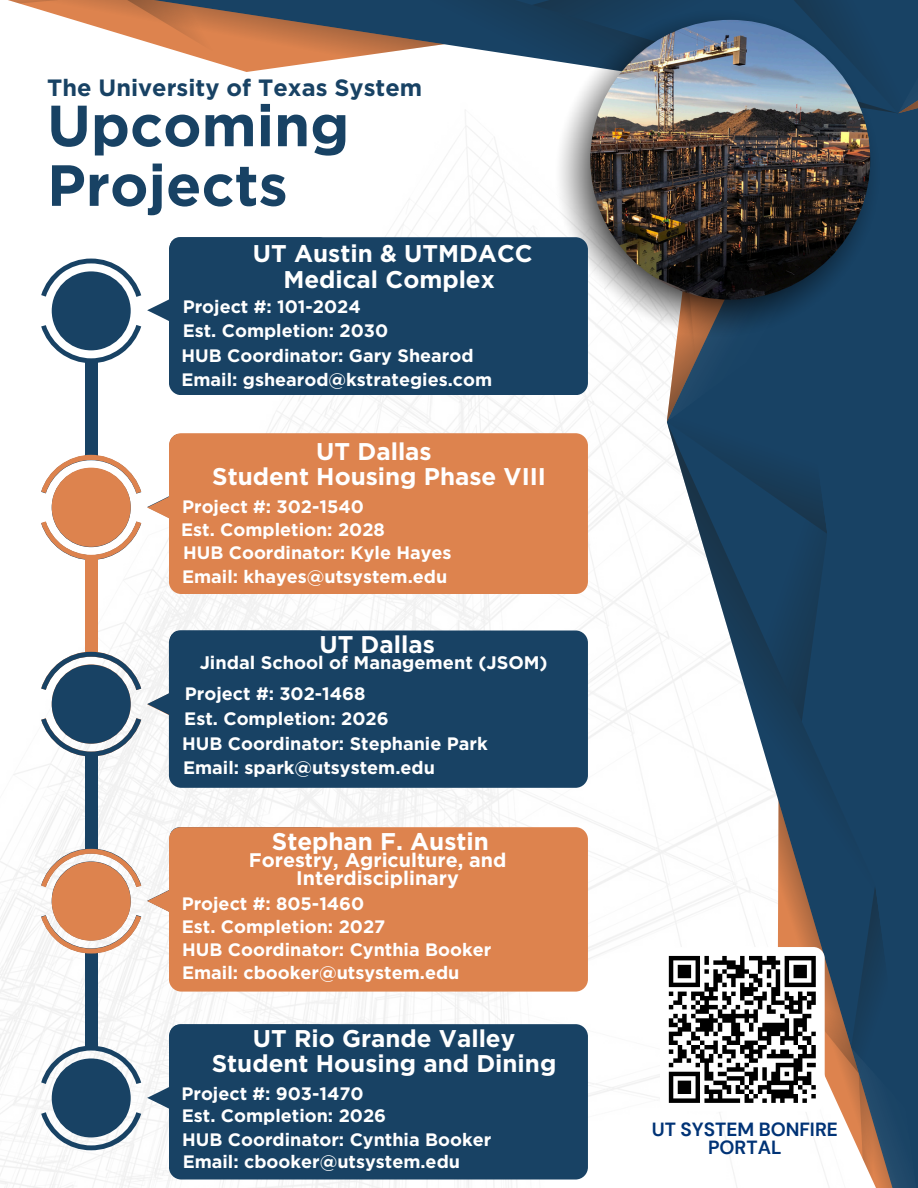
<style>
.page{position:relative;width:918px;height:1188px;background:#fff}
.page>*{position:absolute;margin:0;border:0;box-sizing:border-box;transform-origin:0 0}
.t1{font:700 57.9px/59.7px "Gotham";color:#184264}
.t2{font:700 24.15px/26.4px "Gotham";color:#fff;text-align:center}
.t3{font:700 23.55px "Gotham";color:#184264}
.t4{font:700 19.65px/18px "Gotham";color:#fff;text-align:center}
.t5{font:700 19.05px/17.4px "DM Sans";color:#013376;text-align:center}
.t6{font:700 18.15px "Gotham";color:#fff}
.t7{font:700 18px "Gotham";color:#fff}
</style>
<div class="page">
<img style="left:0;top:116px;width:645px;height:1072px">
<svg style="left:645px;top:246px;width:273px;height:852px"></svg>
<svg style="left:667px;top:402px;width:251px;height:393px;fill:#184264"></svg>
<svg style="left:645px;top:337px;width:182px;height:216px"></svg>
<svg style="left:667px;top:402px;width:185px;height:332px;fill:#184264"></svg>
<svg style="left:645px;top:337px;width:164px;height:85px"></svg>
<svg style="left:457px;top:0;width:75px;height:111px"></svg>
<svg style="left:8px;top:0;width:449px;height:72px"></svg>
<svg style="left:532px;top:0;width:386px;height:113px;background:#345672"></svg>
<img style="left:554px;top:10px;width:327px;height:327px">
<img style="left:590px;top:20px;width:280px;height:280px;border-radius:50%">
<div style="left:169px;top:1024px;width:419px;height:156px;background:#184264;border-radius:12px"></div>
<div style="left:85px;top:950px;width:12px;height:98px;background:#184264"></div>
<svg style="left:41px;top:1046px;width:100px;height:104px"></svg>
<svg style="left:147px;top:1085px;width:22px;height:26px"></svg>
<div style="left:169px;top:237px;width:419px;height:158px;background:#184264;border-radius:12px"></div>
<div style="left:169px;top:433px;width:419px;height:161px;background:#dd834e;border-radius:12px"></div>
<div style="left:169px;top:827px;width:419px;height:165px;background:#dd834e;border-radius:12px"></div>
<div style="left:169px;top:630px;width:419px;height:158px;background:#184264;border-radius:12px"></div>
<div style="left:85px;top:753px;width:12px;height:98px;background:#184264"></div>
<svg style="left:41px;top:849px;width:100px;height:105px"></svg>
<div style="left:85px;top:556px;width:12px;height:99px;background:#dd834e"></div>
<div style="left:85px;top:360px;width:12px;height:98px;background:#184264"></div>
<svg style="left:41px;top:259px;width:100px;height:104px"></svg>
<svg style="left:41px;top:652px;width:100px;height:105px"></svg>
<svg style="left:41px;top:455px;width:100px;height:105px"></svg>
<div style="left:170px;top:237px;width:159px;height:147px;background:#184264;border-radius:10px"></div>
<svg style="left:147px;top:888px;width:22px;height:26px"></svg>
<svg style="left:147px;top:691px;width:22px;height:26px"></svg>
<svg style="left:147px;top:494px;width:22px;height:26px"></svg>
<svg style="left:147px;top:297px;width:22px;height:26px"></svg>
<div style="left:170px;top:630px;width:159px;height:148px;background:#184264;border-radius:10px"></div>
<svg style="left:660px;top:795px;width:258px;height:393px"></svg>
<p class="t3" style="left:47px;top:73px;width:377px">The University of Texas System</p>
<h2 class="t1" style="left:47px;top:96px;width:304px">Upcoming<br>Projects</h2>
<p class="t2" style="left:253px;top:240px;width:281px">UT Austin &amp; UTMDACC<br>Medical Complex</p>
<p class="t7" style="left:183px;top:296px;width:180px">Project #: 101-2024</p>
<p class="t7" style="left:183px;top:320px;width:207px">Est. Completion: 2030</p>
<p class="t7" style="left:181px;top:344px;width:294px">HUB Coordinator: Gary Shearod</p>
<h2 class="t7" style="left:181px;top:369px;width:312px">Email: gshearod@kstrategies.com</h2>
<h2 class="t2" style="left:316px;top:438px;width:117px">UT Dallas</h2>
<p class="t2" style="left:212px;top:463px;width:335px">Student Housing Phase VIII</p>
<h3 class="t7" style="left:182px;top:496px;width:183px">Project #: 302-1540</h3>
<p class="t7" style="left:181px;top:519px;width:205px">Est. Completion: 2028</p>
<p class="t7" style="left:183px;top:542px;width:270px">HUB Coordinator: Kyle Hayes</p>
<p class="t7" style="left:182px;top:565px;width:267px">Email: khayes@utsystem.edu</p>
<p class="t2" style="left:319px;top:631px;width:117px">UT Dallas</p>
<p class="t6" style="left:200px;top:652px;width:349px">Jindal School of Management (JSOM)</p>
<h2 class="t7" style="left:185px;top:683px;width:182px">Project #: 302-1468</h2>
<p class="t7" style="left:184px;top:707px;width:206px">Est. Completion: 2026</p>
<p class="t7" style="left:182px;top:733px;width:307px">HUB Coordinator: Stephanie Park</p>
<p class="t7" style="left:183px;top:757px;width:253px">Email: spark@utsystem.edu</p>
<p class="t2" style="left:272px;top:828px;width:219px">Stephan F. Austin</p>
<p class="t4" style="left:249px;top:851px;width:259px">Forestry, Agriculture, and<br>Interdisciplinary</p>
<h2 class="t7" style="left:182px;top:893px;width:184px">Project #: 805-1460</h2>
<p class="t7" style="left:182px;top:916px;width:205px">Est. Completion: 2027</p>
<p class="t7" style="left:182px;top:939px;width:311px">HUB Coordinator: Cynthia Booker</p>
<p class="t7" style="left:182px;top:962px;width:279px">Email: cbooker@utsystem.edu</p>
<p class="t2" style="left:253px;top:1025px;width:264px">UT Rio Grande Valley</p>
<h1 class="t2" style="left:212px;top:1051px;width:346px">Student Housing and Dining</h1>
<p class="t7" style="left:181px;top:1082px;width:184px">Project #: 903-1470</p>
<h2 class="t7" style="left:182px;top:1105px;width:206px">Est. Completion: 2026</h2>
<p class="t7" style="left:182px;top:1129px;width:311px">HUB Coordinator: Cynthia Booker</p>
<p class="t7" style="left:183px;top:1151px;width:279px">Email: cbooker@utsystem.edu</p>
<p class="t5" style="left:652px;top:1121px;width:188px">UT SYSTEM BONFIRE<br>PORTAL</p>
</div>
